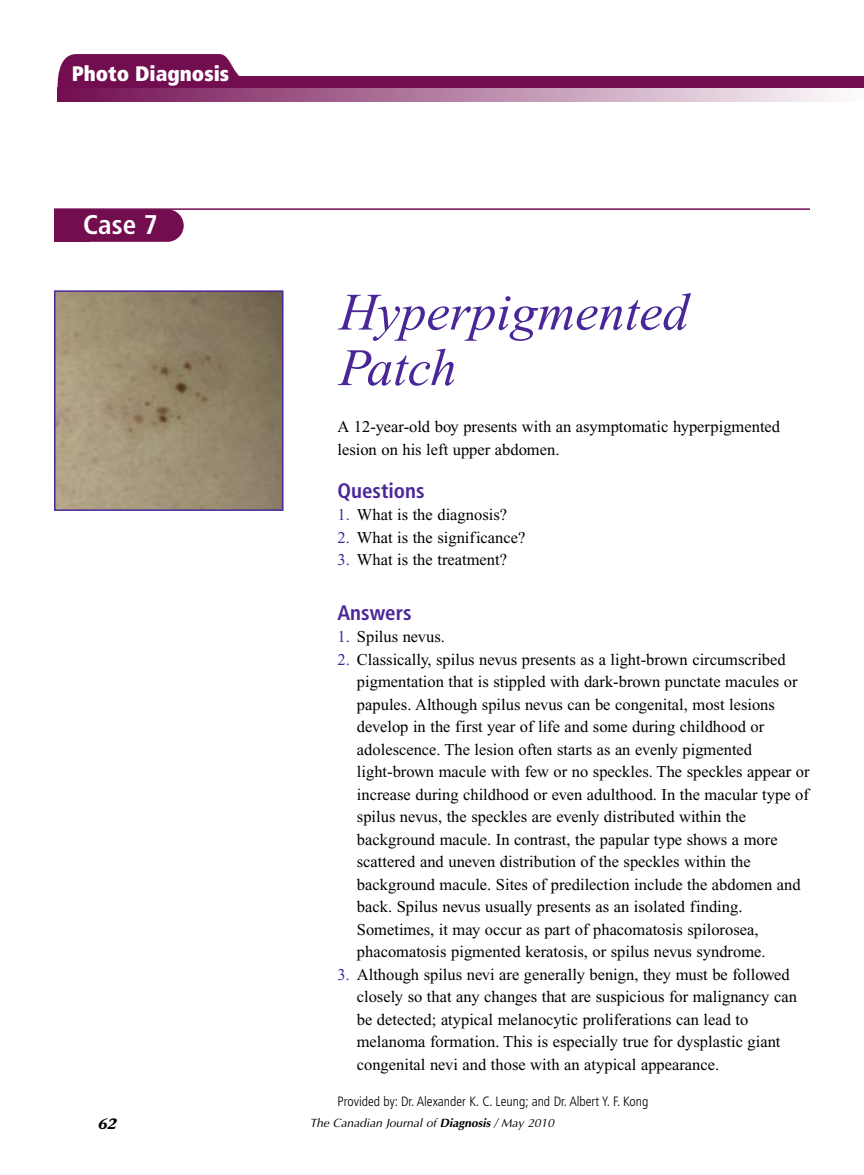
<style>
.page{position:relative;width:864px;height:1175px;background:#fff}
.page>*{position:absolute;margin:0;border:0;box-sizing:border-box;transform-origin:0 0}
.t1{font:italic 52.5px/55.5px "Times New Roman";color:#492798}
.t2{font:700 condensed 27px "Frutiger";color:#fff}
.t3{font:700 condensed 21px "Frutiger";color:#492798}
.t4{font:900 condensed 21px "Frutiger";color:#fff}
.t5{font:16.5px/22.5px "Times New Roman";color:#000}
.t6{font:italic 700 15px "Stone Serif";color:#000}
.t7{font:300 condensed 13.5px "Frutiger";color:#000}
.t8{font:italic 12px "Optima";color:#000}
.s1{color:#492798}
.s2{font-weight:700}
</style>
<div class="page">
<svg style="left:57px;top:54px;width:183px;height:34px;background:#88336c"></svg>
<div style="left:59px;top:76px;width:805px;height:13px;background:#720d50"></div>
<img style="left:57px;top:293px;width:224px;height:215px">
<div style="left:54px;top:290px;width:230px;height:221px;border:2px solid #492798"></div>
<hr style="left:54px;top:208px;width:756px;height:2px;background:#720d50">
<div style="left:55px;top:209px;width:129px;height:33px;background:#720d50;border-radius:16px"></div>
<div style="left:54px;top:209px;width:36px;height:33px;background:#720d50"></div>
<div style="left:62px;top:64px;width:169px;height:34px;background:#720d50"></div>
<svg style="left:57px;top:89px;width:777px;height:12px;background:#b580a3"></svg>
<p class="t4" style="left:72px;top:66px;width:159px">Photo Diagnosis</p>
<h2 class="t2" style="left:83px;top:214px;width:76px">Case 7</h2>
<h1 class="t1" style="left:339px;top:289px;width:351px">Hyperpigmented<br>Patch</h1>
<p class="t5" style="left:337px;top:417px;width:444px">A 12-year-old boy presents with an asymptomatic hyperpigmented lesion on his left upper abdomen.</p>
<p class="t3" style="left:338px;top:482px;width:89px">Questions</p>
<p class="t5" style="left:338px;top:505px;width:171px"><span class="s1">1.</span> What is the diagnosis?</p>
<p class="t5" style="left:338px;top:527px;width:189px"><span class="s1">2.</span> What is the significance?</p>
<p class="t5" style="left:338px;top:550px;width:171px"><span class="s1">3.</span> What is the treatment?</p>
<p class="t3" style="left:338px;top:604px;width:76px">Answers</p>
<p class="t5" style="left:338px;top:627px;width:109px"><span class="s1">1.</span> Spilus nevus.</p>
<p class="t5" style="left:357px;top:649px;width:454px;text-indent:-19px"><span class="s1">2.</span> Classically, spilus nevus presents as a light-brown circumscribed pigmentation that is stippled with dark-brown punctate macules or papules. Although spilus nevus can be congenital, most lesions develop in the first year of life and some during childhood or adolescence. The lesion often starts as an evenly pigmented light-brown macule with few or no speckles. The speckles appear or increase during childhood or even adulthood. In the macular type of spilus nevus, the speckles are evenly distributed within the background macule. In contrast, the papular type shows a more scattered and uneven distribution of the speckles within the background macule. Sites of predilection include the abdomen and back. Spilus nevus usually presents as an isolated finding.<br>Sometimes, it may occur as part of phacomatosis spilorosea, phacomatosis pigmented keratosis, or spilus nevus syndrome.</p>
<p class="t5" style="left:357px;top:964px;width:442px;text-indent:-19px"><span class="s1">3.</span> Although spilus nevi are generally benign, they must be followed closely so that any changes that are suspicious for malignancy can be detected; atypical melanocytic proliferations can lead to melanoma formation. This is especially true for dysplastic giant congenital nevi and those with an atypical appearance.</p>
<p class="t7" style="left:338px;top:1095px;width:312px">Provided by: Dr. Alexander K. C. Leung; and Dr. Albert Y. F. Kong</p>
<p class="t6" style="left:98px;top:1118px;width:20px">62</p>
<p class="t8" style="left:310px;top:1115px;width:246px">The Canadian Journal of <span class="s2">Diagnosis</span> / May 2010</p>
</div>
